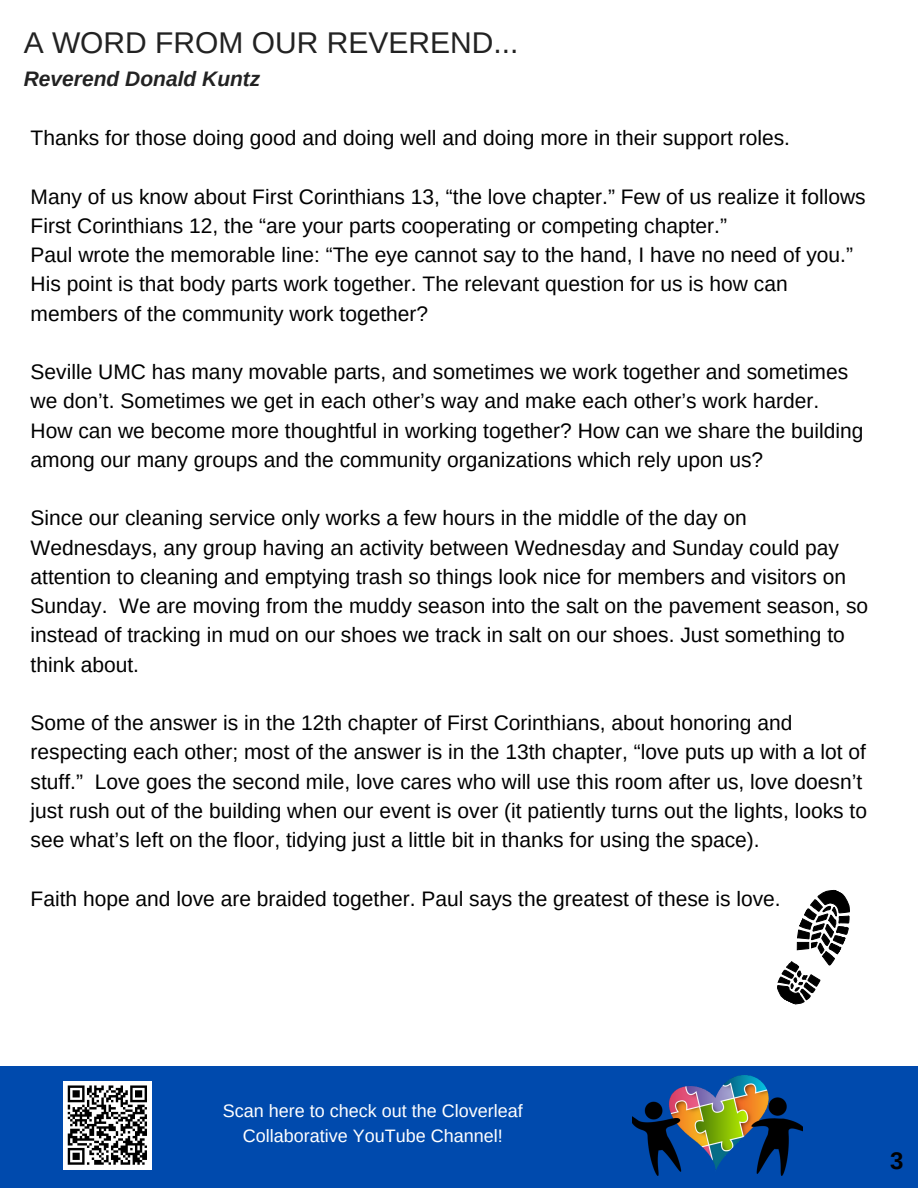
<style>
.page{position:relative;width:918px;height:1188px;background:#fff}
.page>*{position:absolute;margin:0;border:0;box-sizing:border-box;transform-origin:0 0}
.t1{font:30px "Arimo";color:#222}
.t2{font:700 24px "Arimo";color:#000}
.t3{font:21px/29.2px "Arimo";color:#000}
.t4{font:italic 700 21px "Arimo";color:#222}
.t5{font:18px/24.8px "Arimo";color:#fff;text-align:center}
</style>
<div class="page">
<div style="left:0;top:1066px;width:918px;height:122px;background:#004aad"></div>
<div style="left:63px;top:1081px;width:89px;height:89px;background:#fff"></div>
<svg style="left:67px;top:1085px;width:80px;height:80px"></svg>
<img style="left:633px;top:1075px;width:170px;height:100px">
<svg style="left:777px;top:889px;width:73px;height:116px"></svg>
<h1 class="t1" style="left:24px;top:26px;width:496px">A WORD FROM OUR REVEREND...</h1>
<p class="t4" style="left:24px;top:67px;width:238px">Reverend Donald Kuntz</p>
<p class="t3" style="left:31px;top:123px;width:761px">Thanks for those doing good and doing well and doing more in their support roles.</p>
<p class="t3" style="left:31px;top:182px;width:837px">Many of us know about First Corinthians 13, “the love chapter.” Few of us realize it follows First Corinthians 12, the “are your parts cooperating or competing chapter.”<br>Paul wrote the memorable line: “The eye cannot say to the hand, I have no need of you.” His point is that body parts work together. The relevant question for us is how can members of the community work together?</p>
<p class="t3" style="left:31px;top:357px;width:835px">Seville UMC has many movable parts, and sometimes we work together and sometimes we don’t. Sometimes we get in each other’s way and make each other’s work harder.<br>How can we become more thoughtful in working together? How can we share the building among our many groups and the community organizations which rely upon us?</p>
<p class="t3" style="left:31px;top:503px;width:839px">Since our cleaning service only works a few hours in the middle of the day on Wednesdays, any group having an activity between Wednesday and Sunday could pay attention to cleaning and emptying trash so things look nice for members and visitors on Sunday. We are moving from the muddy season into the salt on the pavement season, so instead of tracking in mud on our shoes we track in salt on our shoes. Just something to think about.</p>
<p class="t3" style="left:31px;top:708px;width:838px">Some of the answer is in the 12th chapter of First Corinthians, about honoring and respecting each other; most of the answer is in the 13th chapter, “love puts up with a lot of stuff.” Love goes the second mile, love cares who will use this room after us, love doesn’t just rush out of the building when our event is over (it patiently turns out the lights, looks to see what’s left on the floor, tidying just a little bit in thanks for using the space).</p>
<p class="t3" style="left:31px;top:884px;width:752px">Faith hope and love are braided together. Paul says the greatest of these is love.</p>
<p class="t5" style="left:223px;top:1099px;width:301px">Scan here to check out the Cloverleaf<br>Collaborative YouTube Channel!</p>
<p class="t2" style="left:890px;top:1148px;width:15px">3</p>
</div>
